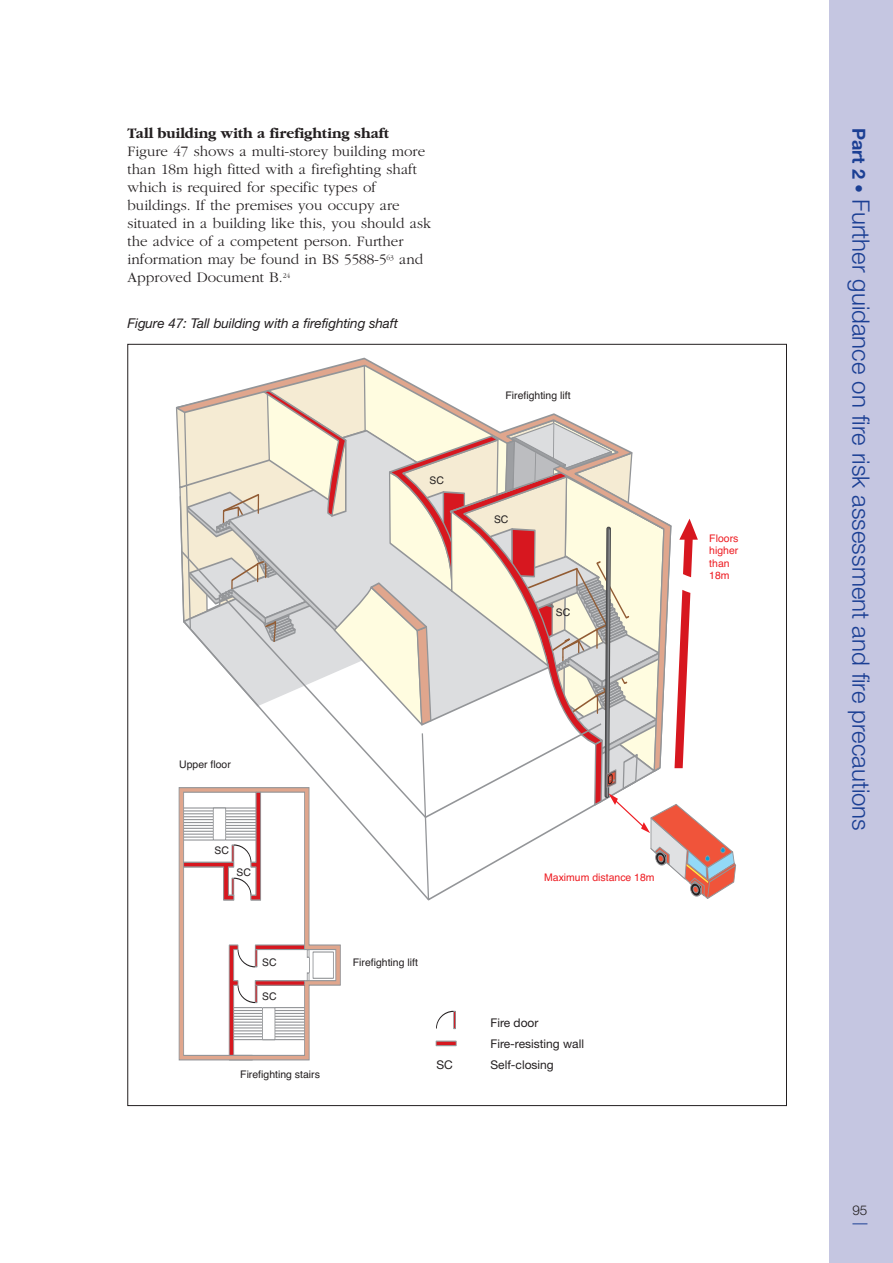
<style>
.page{position:relative;width:893px;height:1263px;background:#fff}
.page>*{position:absolute;margin:0;border:0;box-sizing:border-box;transform-origin:0 0}
.t1{font:300 24px "Helvetica Neue";color:#1b3f94}
.t2{font:300 15px/18px "Garamond";color:#231f20}
.t3{font:700 15px "Garamond";letter-spacing:-.005em;color:#231f20}
.t4{font:italic 13.5px "Helvetica Neue";letter-spacing:-.01em;color:#231f20}
.t5{font:300 13.5px "Helvetica Neue";color:#231f20}
.t6{font:12px/21px "Helvetica Neue";color:#231f20}
.t7{font:10.5px "Helvetica";color:#231f20}
.t8{font:10.5px/12.6px "Helvetica";color:#ee1d23}
.s1{font-weight:700;font-size:18px}
</style>
<div class="page">
<div style="left:829px;top:0;width:64px;height:1263px;background:#c5c6e1"></div>
<svg style="left:852px;top:1223px;width:15px;height:1px"></svg>
<svg style="left:176px;top:358px;width:560px;height:703px"></svg>
<p class="t3" style="left:128px;top:124px;width:263px">Tall building with a firefighting shaft</p>
<p class="t2" style="left:128px;top:142px;width:305px">Figure 47 shows a multi-storey building more than 18m high fitted with a firefighting shaft which is required for specific types of buildings. If the premises you occupy are situated in a building like this, you should ask the advice of a competent person. Further information may be found in BS 5588-5<sup>63</sup> and Approved Document B.<sup>24</sup></p>
<p class="t4" style="left:128px;top:319px;width:272px">Figure 47: Tall building with a firefighting shaft</p>
<p class="t7" style="left:430px;top:474px;width:16px">SC</p>
<p class="t7" style="left:512px;top:388px;width:60px">irefighting lift</p>
<p class="t7" style="left:494px;top:513px;width:16px">SC</p>
<p class="t7" style="left:556px;top:605px;width:16px">SC</p>
<p class="t8" style="left:709px;top:532px;width:31px">Floors higher than<br>18m</p>
<p class="t7" style="left:179px;top:757px;width:53px">Upper floor</p>
<p class="t7" style="left:215px;top:843px;width:16px">SC</p>
<p class="t7" style="left:236px;top:865px;width:16px">SC</p>
<p class="t8" style="left:544px;top:872px;width:112px">Maximum distance 18m</p>
<p class="t7" style="left:262px;top:955px;width:16px">SC</p>
<p class="t7" style="left:353px;top:955px;width:67px">Firefighting lift</p>
<p class="t7" style="left:262px;top:989px;width:16px">SC</p>
<p class="t7" style="left:240px;top:1067px;width:81px">Firefighting stairs</p>
<p class="t6" style="left:490px;top:1013px;width:95px">F e door<br>F e-resisting wall</p>
<p class="t6" style="left:436px;top:1055px;width:18px">SC</p>
<p class="t6" style="left:490px;top:1055px;width:65px">Self-closing</p>
<h1 class="t1" style="left:870px;top:128px;width:705px;rotate:90deg"><span class="s1">Part 2 •</span> Further guidance on fire risk assessment and fire precautions</h1>
<p class="t5" style="left:852px;top:1205px;width:17px">95</p>
</div>
